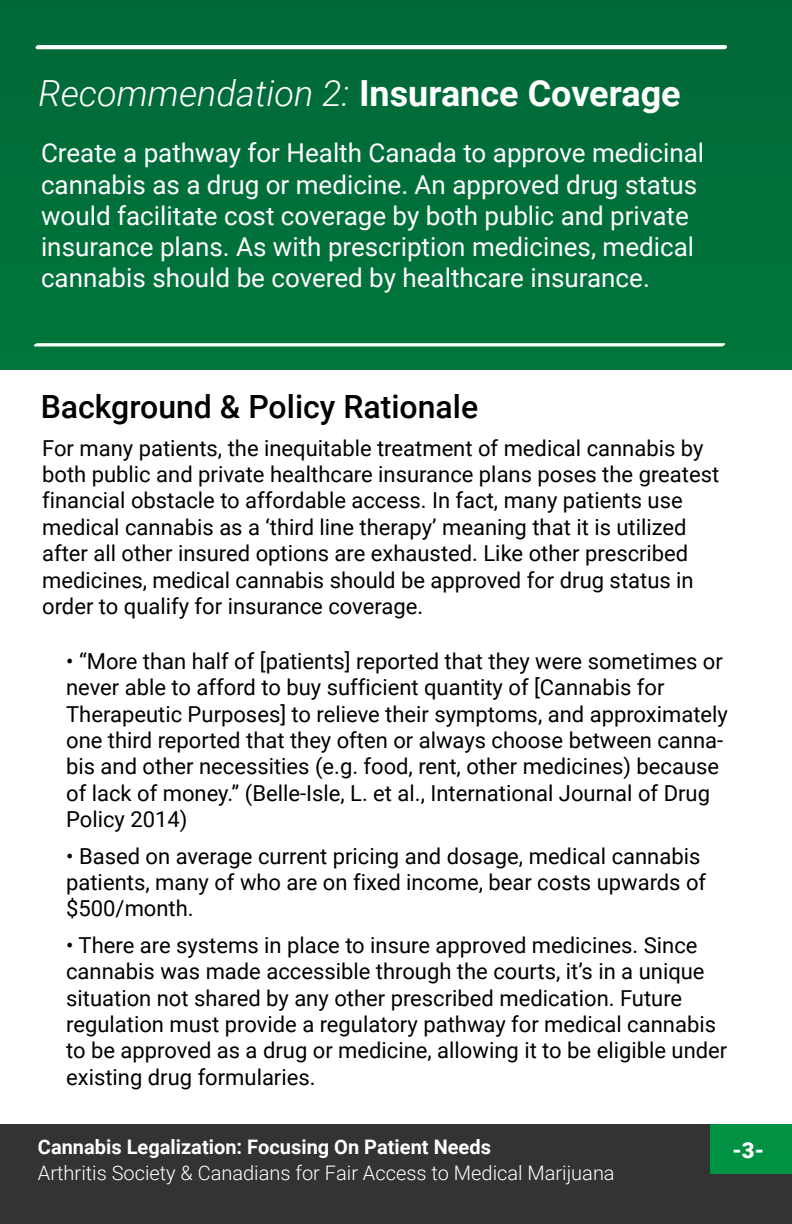
<style>
.page{position:relative;width:792px;height:1224px;background:#006f3a}
.page>*{position:absolute;margin:0;border:0;box-sizing:border-box;transform-origin:0 0}
.t1{font:700 36px "Roboto";color:#fff}
.t2{font:500 32px "Roboto";color:#000}
.t3{font:26px/31.2px "Roboto";color:#fff}
.t4{font:22px/26.4px "Roboto";color:#000}
.t5{font:900 22px "Roboto";color:#fff}
.t6{font:300 20px "Roboto";color:#fff}
.t7{font:700 20px "Roboto";color:#fff}
.s1{font-weight:300;font-style:italic}
</style>
<div class="page">
<div style="left:0;top:370px;width:792px;height:754px;background:#fff"></div>
<div style="left:0;top:1124px;width:710px;height:100px;background:#333"></div>
<div style="left:695px;top:1174px;width:97px;height:50px;background:#333"></div>
<svg style="left:33px;top:343px;width:693px;height:3px;background:#eef5f1"></svg>
<svg style="left:35px;top:45px;width:692px;height:4px;background:#fbfcfc"></svg>
<h1 class="t1" style="left:38px;top:73px;width:644px"><span class="s1">Recommendation 2:</span> Insurance Coverage</h1>
<p class="t3" style="left:41px;top:138px;width:665px">Create a pathway for Health Canada to approve medicinal cannabis as a drug or medicine. An approved drug status would facilitate cost coverage by both public and private insurance plans. As with prescription medicines, medical cannabis should be covered by healthcare insurance.</p>
<h2 class="t2" style="left:41px;top:388px;width:439px">Background &amp; Policy Rationale</h2>
<p class="t4" style="left:42px;top:435px;width:679px">For many patients, the inequitable treatment of medical cannabis by both public and private healthcare insurance plans poses the greatest financial obstacle to affordable access. In fact, many patients use medical cannabis as a ‘third line therapy’ meaning that it is utilized after all other insured options are exhausted. Like other prescribed medicines, medical cannabis should be approved for drug status in order to qualify for insurance coverage.</p>
<p class="t4" style="left:66px;top:648px;width:663px">• “More than half of [patients] reported that they were sometimes or never able to afford to buy sufficient quantity of [Cannabis for Therapeutic Purposes] to relieve their symptoms, and approximately one third reported that they often or always choose between canna&shy;bis and other necessities (e.g. food, rent, other medicines) because of lack of money.” (Belle-Isle, L. et al., International Journal of Drug Policy 2014)</p>
<p class="t4" style="left:66px;top:843px;width:642px">• Based on average current pricing and dosage, medical cannabis patients, many of who are on fixed income, bear costs upwards of $500/month.</p>
<p class="t4" style="left:66px;top:932px;width:663px">• There are systems in place to insure approved medicines. Since cannabis was made accessible through the courts, it’s in a unique situation not shared by any other prescribed medication. Future regulation must provide a regulatory pathway for medical cannabis to be approved as a drug or medicine, allowing it to be eligible under existing drug formularies.</p>
<p class="t7" style="left:38px;top:1135px;width:454px">Cannabis Legalization: Focusing On Patient Needs</p>
<p class="t5" style="left:732px;top:1138px;width:34px">-3-</p>
<p class="t6" style="left:38px;top:1161px;width:578px">Arthritis Society &amp; Canadians for Fair Access to Medical Marijuana</p>
</div>
